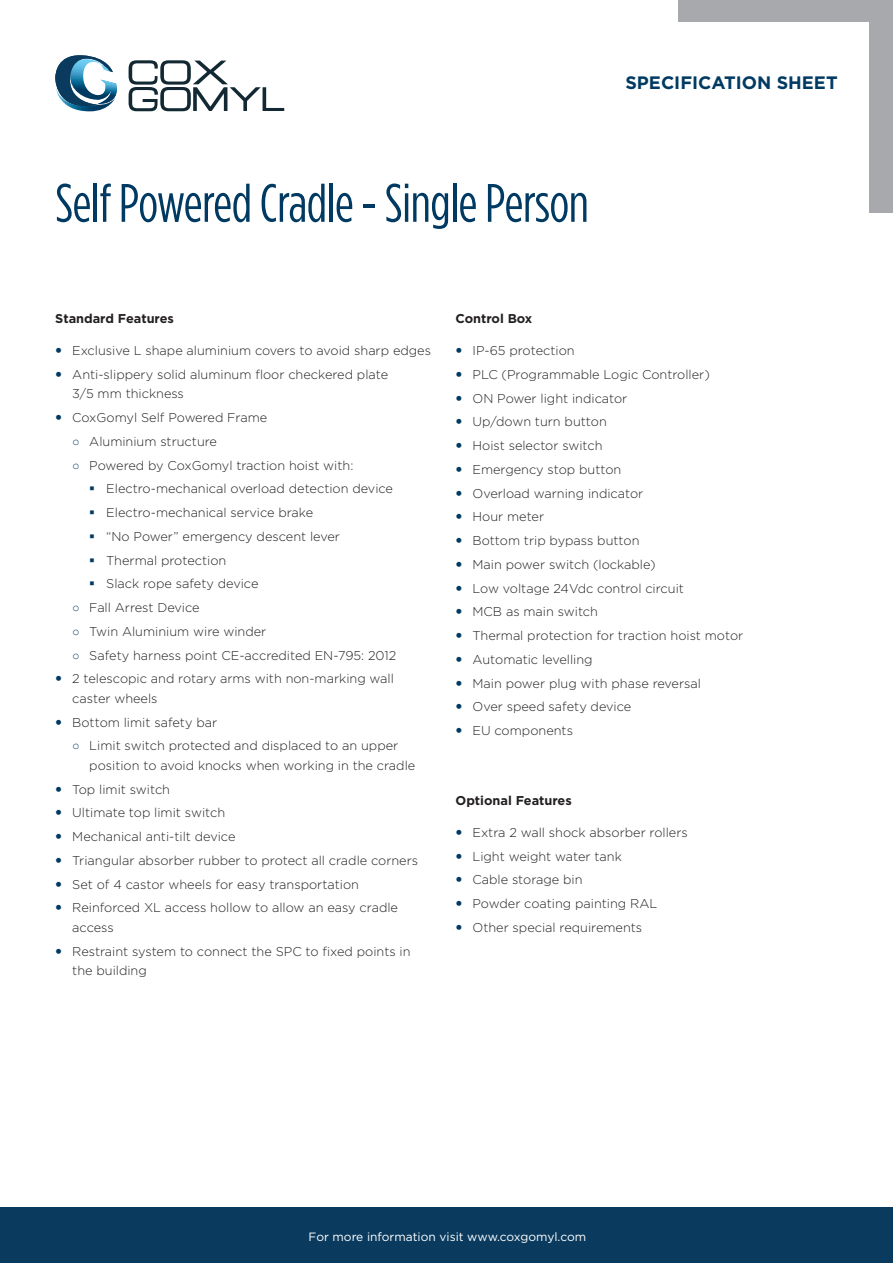
<style>
.page{position:relative;width:893px;height:1263px;background:#fff}
.page>*{position:absolute;margin:0;border:0;box-sizing:border-box;transform-origin:0 0}
.heading{font:54px "Gotham Condensed";letter-spacing:-.01em;color:#003a62}
.t1{font:700 18px "Gotham";color:#003a62}
.t2{font:300 12.75px/19.5px "Gotham";color:#231f20}
.text_bold{font:700 12.75px "Gotham";color:#231f20}
.t3{font:12px "Gotham";color:#fff}
.s1{font-family:"Arial";font-weight:900;color:#003a62}
</style>
<div class="page">
<svg style="left:129px;top:60px;width:155px;height:51px"></svg>
<svg style="left:55px;top:55px;width:62px;height:57px"></svg>
<div style="left:870px;top:0;width:23px;height:213px;background:#a8a9ad"></div>
<div style="left:678px;top:0;width:213px;height:21px;background:#a8a9ad"></div>
<div style="left:0;top:1208px;width:893px;height:55px;background:#0a3b5f"></div>
<p class="heading" style="left:55px;top:172px;width:535px">Self Powered Cradle - Single Person</p>
<h2 class="t1" style="left:625px;top:71px;width:214px">SPECIFICATION SHEET</h2>
<p class="text_bold" style="left:55px;top:310px;width:120px">Standard Features</p>
<p class="t2" style="left:72px;top:340px;width:360px">Exclusive L shape aluminium covers to avoid sharp edges</p>
<p class="t2" style="left:72px;top:364px;width:317px">Anti-slippery solid aluminum floor checkered plate<br>3/5 mm thickness</p>
<p class="t2" style="left:72px;top:407px;width:196px">CoxGomyl Self Powered Frame</p>
<p class="t2" style="left:72px;top:431px;width:146px"><span class="s1">○</span> Aluminium structure</p>
<p class="t2" style="left:72px;top:455px;width:283px"><span class="s1">○</span> Powered by CoxGomyl traction hoist with:</p>
<p class="t2" style="left:106px;top:479px;width:288px">Electro-mechanical overload detection device</p>
<p class="t2" style="left:106px;top:502px;width:208px">Electro-mechanical service brake</p>
<p class="t2" style="left:106px;top:526px;width:235px">“No Power” emergency descent lever</p>
<p class="t2" style="left:106px;top:550px;width:122px">Thermal protection</p>
<p class="t2" style="left:106px;top:574px;width:154px">Slack rope safety device</p>
<p class="t2" style="left:72px;top:597px;width:129px"><span class="s1">○</span> Fall Arrest Device</p>
<p class="t2" style="left:72px;top:621px;width:196px"><span class="s1">○</span> Twin Aluminium wire winder</p>
<p class="t2" style="left:72px;top:645px;width:326px"><span class="s1">○</span> Safety harness point CE-accredited EN-795: 2012</p>
<p class="t2" style="left:72px;top:669px;width:323px">2 telescopic and rotary arms with non-marking wall caster wheels</p>
<p class="t2" style="left:72px;top:712px;width:146px">Bottom limit safety bar</p>
<p class="t2" style="left:89px;top:736px;width:328px;text-indent:-17px"><span class="s1">○</span> Limit switch protected and displaced to an upper position to avoid knocks when working in the cradle</p>
<p class="t2" style="left:72px;top:779px;width:99px">Top limit switch</p>
<p class="t2" style="left:72px;top:803px;width:154px">Ultimate top limit switch</p>
<p class="t2" style="left:72px;top:826px;width:165px">Mechanical anti-tilt device</p>
<p class="t2" style="left:72px;top:850px;width:347px">Triangular absorber rubber to protect all cradle corners</p>
<p class="t2" style="left:72px;top:874px;width:288px">Set of 4 castor wheels for easy transportation</p>
<p class="t2" style="left:72px;top:898px;width:327px">Reinforced XL access hollow to allow an easy cradle access</p>
<p class="t2" style="left:72px;top:941px;width:340px">Restraint system to connect the SPC to fixed points in the building</p>
<p class="text_bold" style="left:455px;top:310px;width:78px">Control Box</p>
<p class="t2" style="left:472px;top:340px;width:104px">IP-65 protection</p>
<p class="t2" style="left:472px;top:364px;width:239px">PLC (Programmable Logic Controller)</p>
<p class="t2" style="left:472px;top:388px;width:156px">ON Power light indicator</p>
<p class="t2" style="left:472px;top:412px;width:136px">Up/down turn button</p>
<p class="t2" style="left:472px;top:435px;width:132px">Hoist selector switch</p>
<p class="t2" style="left:472px;top:459px;width:150px">Emergency stop button</p>
<p class="t2" style="left:472px;top:483px;width:172px">Overload warning indicator</p>
<p class="t2" style="left:472px;top:507px;width:73px">Hour meter</p>
<p class="t2" style="left:472px;top:530px;width:169px">Bottom trip bypass button</p>
<p class="t2" style="left:472px;top:554px;width:185px">Main power switch (lockable)</p>
<p class="t2" style="left:472px;top:578px;width:213px">Low voltage 24Vdc control circuit</p>
<p class="t2" style="left:472px;top:602px;width:127px">MCB as main switch</p>
<p class="t2" style="left:472px;top:625px;width:272px">Thermal protection for traction hoist motor</p>
<p class="t2" style="left:472px;top:649px;width:122px">Automatic levelling</p>
<p class="t2" style="left:472px;top:673px;width:230px">Main power plug with phase reversal</p>
<p class="t2" style="left:472px;top:697px;width:160px">Over speed safety device</p>
<p class="t2" style="left:472px;top:720px;width:102px">EU components</p>
<p class="text_bold" style="left:455px;top:792px;width:118px">Optional Features</p>
<p class="t2" style="left:472px;top:822px;width:217px">Extra 2 wall shock absorber rollers</p>
<p class="t2" style="left:472px;top:846px;width:151px">Light weight water tank</p>
<p class="t2" style="left:472px;top:870px;width:112px">Cable storage bin</p>
<p class="t2" style="left:472px;top:893px;width:186px">Powder coating painting RAL</p>
<p class="t2" style="left:472px;top:917px;width:171px">Other special requirements</p>
<p class="t3" style="left:309px;top:1229px;width:279px">For more information visit www.coxgomyl.com</p>
</div>
